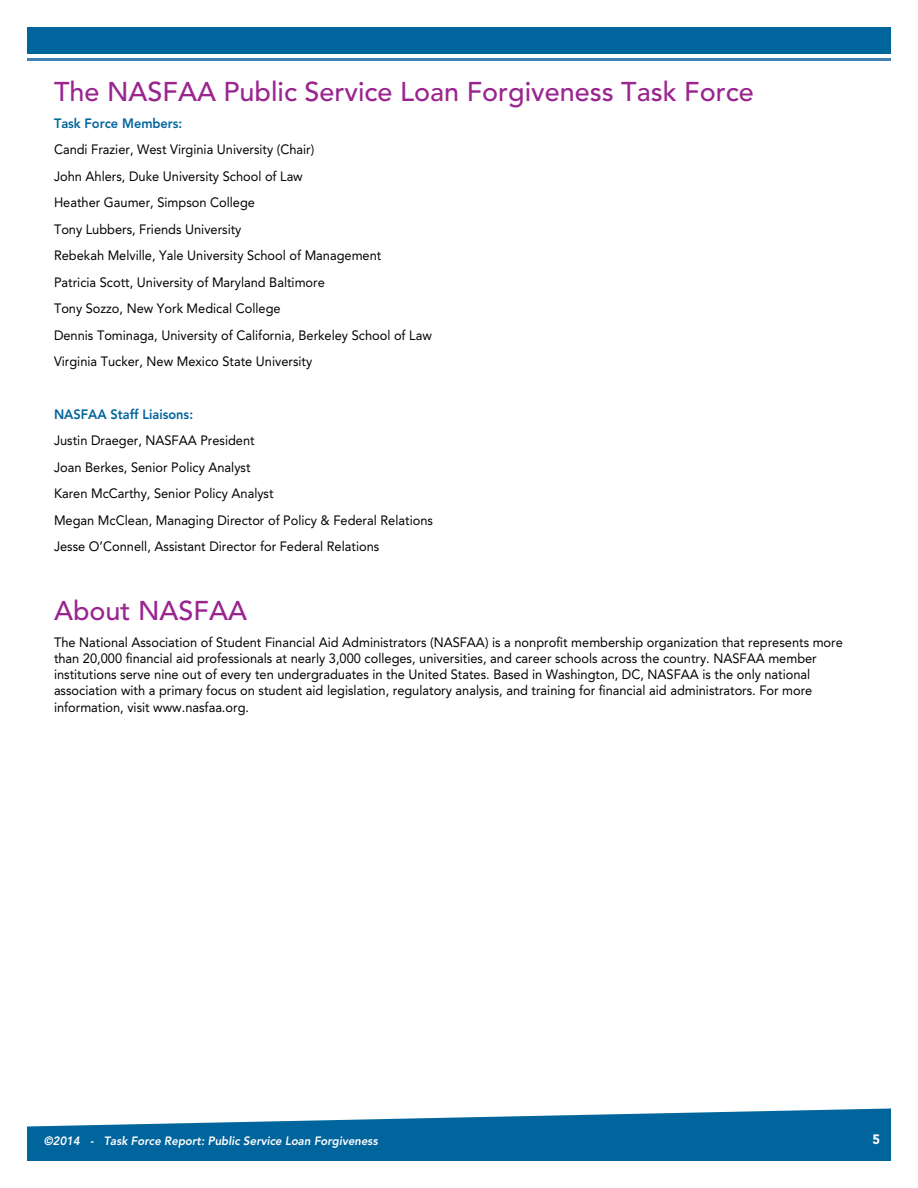
<style>
.page{position:relative;width:918px;height:1188px;background:#fff}
.page>*{position:absolute;margin:0;border:0;box-sizing:border-box;transform-origin:0 0}
.t1{font:500 27px "Avenir LT Std";color:#9a258f}
.t2{font:13.5px/26.4px "Avenir LT Std";color:#000;scale:.95 1}
.t3{font:800 13.5px "Avenir LT Std";color:#00649d;scale:.95 1}
.t4{font:900 13.5px "Avenir LT Std";color:#fff;scale:.95 1}
.t5{font:italic 800 12px "Avenir LT Std";color:#fff;scale:.95 1}
</style>
<div class="page">
<div style="left:27px;top:27px;width:864px;height:27px;background:#00649d"></div>
<hr style="left:27px;top:58px;width:864px;height:3px;background:#4383b3">
<svg style="left:27px;top:1108px;width:864px;height:26px"></svg>
<div style="left:27px;top:1134px;width:864px;height:27px;background:#00649d"></div>
<h1 class="t1" style="left:54px;top:76px;width:701px">The NASFAA Public Service Loan Forgiveness Task Force</h1>
<p class="t3" style="left:54px;top:115px;width:137px">Task Force Members:</p>
<p class="t2" style="left:54px;top:137px;width:399px">Candi Frazier, West Virginia University (Chair)<br>John Ahlers, Duke University School of Law<br>Heather Gaumer, Simpson College<br>Tony Lubbers, Friends University<br>Rebekah Melville, Yale University School of Management<br>Patricia Scott, University of Maryland Baltimore<br>Tony Sozzo, New York Medical College<br>Dennis Tominaga, University of California, Berkeley School of Law Virginia Tucker, New Mexico State University</p>
<p class="t3" style="left:54px;top:406px;width:148px">NASFAA Staff Liaisons:</p>
<p class="t2" style="left:54px;top:428px;width:400px">Justin Draeger, NASFAA President<br>Joan Berkes, Senior Policy Analyst<br>Karen McCarthy, Senior Policy Analyst<br>Megan McClean, Managing Director of Policy &amp; Federal Relations Jesse O’Connell, Assistant Director for Federal Relations</p>
<h1 class="t1" style="left:54px;top:595px;width:195px">About NASFAA</h1>
<p class="t2" style="left:54px;top:634px;width:832px;line-height:16.2px">The National Association of Student Financial Aid Administrators (NASFAA) is a nonprofit membership organization that represents more than 20,000 financial aid professionals at nearly 3,000 colleges, universities, and career schools across the country. NASFAA member institutions serve nine out of every ten undergraduates in the United States. Based in Washington, DC, NASFAA is the only national association with a primary focus on student aid legislation, regulatory analysis, and training for financial aid administrators. For more information, visit www.nasfaa.org.</p>
<p class="t5" style="left:44px;top:1133px;width:353px">©2014 - Task Force Report: Public Service Loan Forgiveness</p>
<p class="t4" style="left:873px;top:1131px;width:9px">5</p>
</div>
